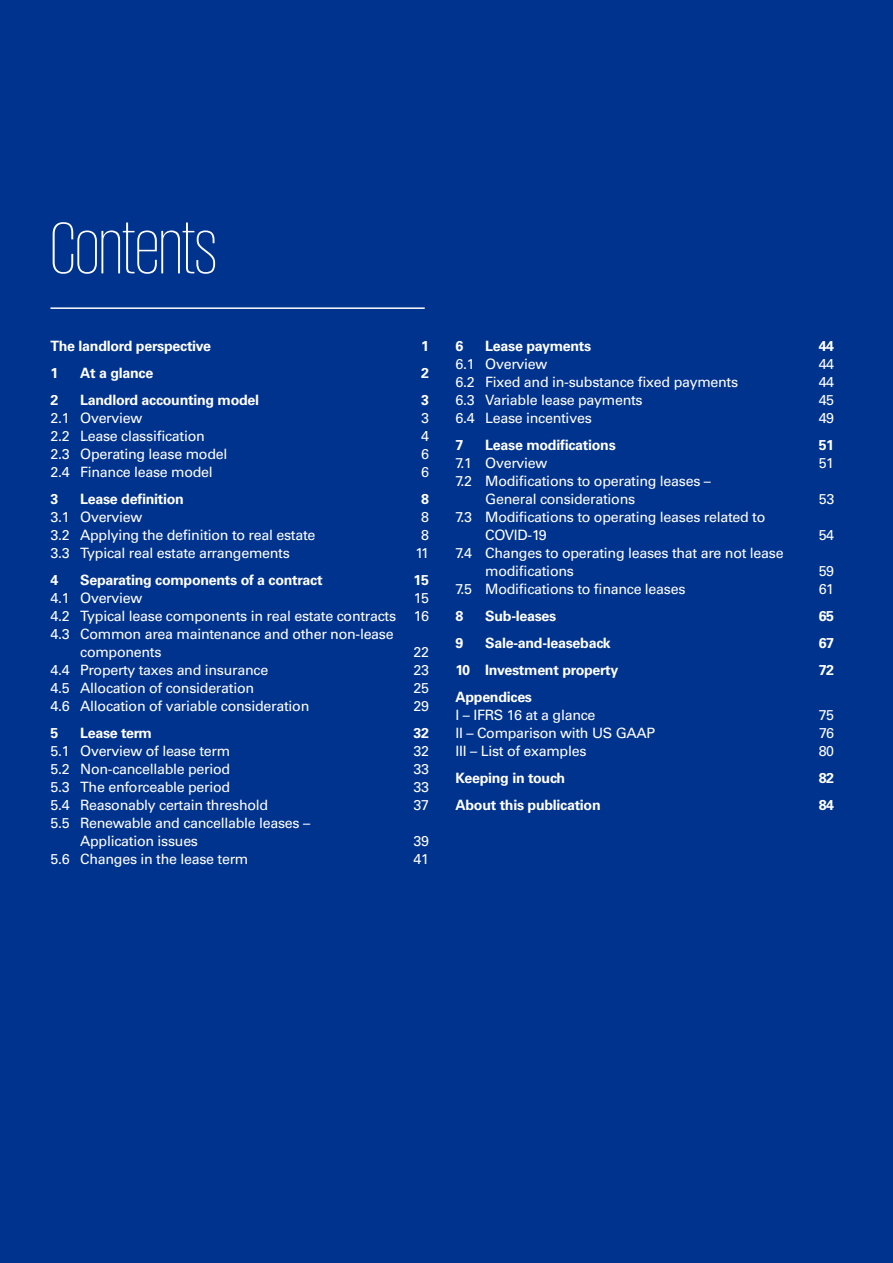
<style>
.page{position:relative;width:893px;height:1263px;background:#00338d}
.page>*{position:absolute;margin:0;border:0;box-sizing:border-box;transform-origin:0 0}
.t1{font:200 75px "KPMG";letter-spacing:-.005em;color:#fff}
.t2{font:14.25px/18px "Univers LT Std";letter-spacing:-.02em;color:#fff}
.t3{font:700 14.25px "Univers LT Std";letter-spacing:-.02em;color:#fff}
</style>
<div class="page">
<hr style="left:50px;top:307px;width:375px;height:2px;background:#fff">
<h1 class="t1" style="left:50px;top:212px;width:168px">Contents</h1>
<p class="t3" style="left:50px;top:338px;width:162px">The landlord perspective</p>
<p class="t3" style="left:421px;top:338px;width:9px">1</p>
<p class="t3" style="left:50px;top:365px;width:9px">1</p>
<p class="t3" style="left:80px;top:365px;width:75px">At a glance</p>
<p class="t3" style="left:421px;top:365px;width:9px">2</p>
<p class="t3" style="left:50px;top:392px;width:9px">2</p>
<p class="t3" style="left:80px;top:392px;width:180px">Landlord accounting model</p>
<p class="t3" style="left:421px;top:392px;width:9px">3</p>
<p class="t2" style="left:50px;top:409px;width:93px">2.1 Overview</p>
<p class="t2" style="left:421px;top:409px;width:9px">3</p>
<p class="t2" style="left:50px;top:427px;width:156px">2.2 Lease classification</p>
<p class="t2" style="left:421px;top:427px;width:9px">4</p>
<p class="t2" style="left:50px;top:445px;width:178px">2.3 Operating lease model</p>
<p class="t2" style="left:421px;top:445px;width:9px">6</p>
<p class="t2" style="left:50px;top:463px;width:164px">2.4 Finance lease model</p>
<p class="t2" style="left:421px;top:463px;width:9px">6</p>
<p class="t3" style="left:50px;top:491px;width:9px">3</p>
<p class="t3" style="left:80px;top:491px;width:105px">Lease definition</p>
<p class="t3" style="left:421px;top:491px;width:9px">8</p>
<p class="t2" style="left:50px;top:508px;width:93px">3.1 Overview</p>
<p class="t2" style="left:421px;top:508px;width:9px">8</p>
<p class="t2" style="left:50px;top:526px;width:266px">3.2 Applying the definition to real estate</p>
<p class="t2" style="left:421px;top:526px;width:9px">8</p>
<p class="t2" style="left:50px;top:544px;width:241px">3.3 Typical real estate arrangements</p>
<p class="t2" style="left:416px;top:544px;width:15px">11</p>
<p class="t3" style="left:50px;top:572px;width:9px">4</p>
<p class="t3" style="left:80px;top:572px;width:244px">Separating components of a contract</p>
<p class="t3" style="left:414px;top:572px;width:17px">15</p>
<p class="t2" style="left:50px;top:589px;width:93px">4.1 Overview</p>
<p class="t2" style="left:414px;top:589px;width:17px">15</p>
<p class="t2" style="left:50px;top:607px;width:380px">4.2 Typical lease components in real estate contracts 16</p>
<p class="t2" style="left:50px;top:625px;width:345px">4.3 Common area maintenance and other non-lease</p>
<p class="t2" style="left:80px;top:643px;width:83px">components</p>
<p class="t2" style="left:414px;top:643px;width:17px">22</p>
<p class="t2" style="left:50px;top:661px;width:219px">4.4 Property taxes and insurance</p>
<p class="t2" style="left:414px;top:661px;width:17px">23</p>
<p class="t2" style="left:50px;top:679px;width:205px">4.5 Allocation of consideration</p>
<p class="t2" style="left:414px;top:679px;width:17px">25</p>
<p class="t2" style="left:50px;top:697px;width:260px">4.6 Allocation of variable consideration</p>
<p class="t2" style="left:414px;top:697px;width:17px">29</p>
<p class="t3" style="left:50px;top:725px;width:9px">5</p>
<p class="t3" style="left:80px;top:725px;width:73px">Lease term</p>
<p class="t3" style="left:414px;top:725px;width:17px">32</p>
<p class="t2" style="left:50px;top:742px;width:181px">5.1 Overview of lease term</p>
<p class="t2" style="left:414px;top:742px;width:17px">32</p>
<p class="t2" style="left:50px;top:760px;width:181px">5.2 Non-cancellable period</p>
<p class="t2" style="left:414px;top:760px;width:17px">33</p>
<p class="t2" style="left:50px;top:778px;width:181px">5.3 The enforceable period</p>
<p class="t2" style="left:414px;top:778px;width:17px">33</p>
<p class="t2" style="left:50px;top:796px;width:219px">5.4 Reasonably certain threshold</p>
<p class="t2" style="left:414px;top:796px;width:17px">37</p>
<p class="t2" style="left:80px;top:814px;width:231px;text-indent:-30px">5.5 Renewable and cancellable leases –<br>Application issues</p>
<p class="t2" style="left:414px;top:832px;width:17px">39</p>
<p class="t2" style="left:50px;top:850px;width:199px">5.6 Changes in the lease term</p>
<p class="t2" style="left:414px;top:850px;width:17px">41</p>
<p class="t3" style="left:455px;top:338px;width:9px">6</p>
<p class="t3" style="left:485px;top:338px;width:108px">Lease payments</p>
<p class="t3" style="left:819px;top:338px;width:17px">44</p>
<p class="t2" style="left:455px;top:355px;width:93px">6.1 Overview</p>
<p class="t2" style="left:819px;top:355px;width:17px">44</p>
<p class="t2" style="left:455px;top:373px;width:284px">6.2 Fixed and in-substance fixed payments</p>
<p class="t2" style="left:819px;top:373px;width:17px">44</p>
<p class="t2" style="left:455px;top:391px;width:189px">6.3 Variable lease payments</p>
<p class="t2" style="left:819px;top:391px;width:17px">45</p>
<p class="t2" style="left:455px;top:409px;width:138px">6.4 Lease incentives</p>
<p class="t2" style="left:819px;top:409px;width:17px">49</p>
<p class="t3" style="left:455px;top:437px;width:9px">7</p>
<p class="t3" style="left:485px;top:437px;width:132px">Lease modifications</p>
<p class="t3" style="left:819px;top:437px;width:17px">51</p>
<p class="t2" style="left:455px;top:454px;width:93px">7.1 Overview</p>
<p class="t2" style="left:819px;top:454px;width:17px">51</p>
<p class="t2" style="left:485px;top:472px;width:227px;text-indent:-30px">7.2 Modifications to operating leases –<br>General considerations</p>
<p class="t2" style="left:819px;top:490px;width:17px">53</p>
<p class="t2" style="left:485px;top:508px;width:282px;text-indent:-30px">7.3 Modifications to operating leases related to<br>COVID-19</p>
<p class="t2" style="left:485px;top:544px;width:300px;text-indent:-30px">7.4 Changes to operating leases that are not lease modifications</p>
<p class="t2" style="left:819px;top:526px;width:17px">54</p>
<p class="t2" style="left:819px;top:562px;width:17px">59</p>
<p class="t2" style="left:455px;top:580px;width:232px">7.5 Modifications to finance leases</p>
<p class="t2" style="left:819px;top:580px;width:17px">61</p>
<p class="t3" style="left:455px;top:608px;width:9px">8</p>
<p class="t3" style="left:485px;top:608px;width:73px">Sub-leases</p>
<p class="t3" style="left:819px;top:608px;width:17px">65</p>
<p class="t3" style="left:455px;top:635px;width:9px">9</p>
<p class="t3" style="left:485px;top:635px;width:127px">Sale-and-leaseback</p>
<p class="t3" style="left:819px;top:635px;width:17px">67</p>
<p class="t3" style="left:455px;top:662px;width:164px">10 Investment property</p>
<p class="t3" style="left:819px;top:662px;width:17px">72</p>
<p class="t3" style="left:455px;top:689px;width:78px">Appendices</p>
<p class="t2" style="left:455px;top:706px;width:142px">I – IFRS 16 at a glance</p>
<p class="t2" style="left:819px;top:706px;width:17px">75</p>
<p class="t2" style="left:455px;top:724px;width:201px">II – Comparison with US GAAP</p>
<p class="t2" style="left:819px;top:724px;width:16px">76</p>
<p class="t2" style="left:455px;top:742px;width:133px">III – List of examples</p>
<p class="t2" style="left:819px;top:742px;width:17px">80</p>
<p class="t3" style="left:455px;top:770px;width:111px">Keeping in touch</p>
<p class="t3" style="left:819px;top:770px;width:17px">82</p>
<p class="t3" style="left:455px;top:797px;width:147px">About this publication</p>
<p class="t3" style="left:819px;top:797px;width:17px">84</p>
</div>
